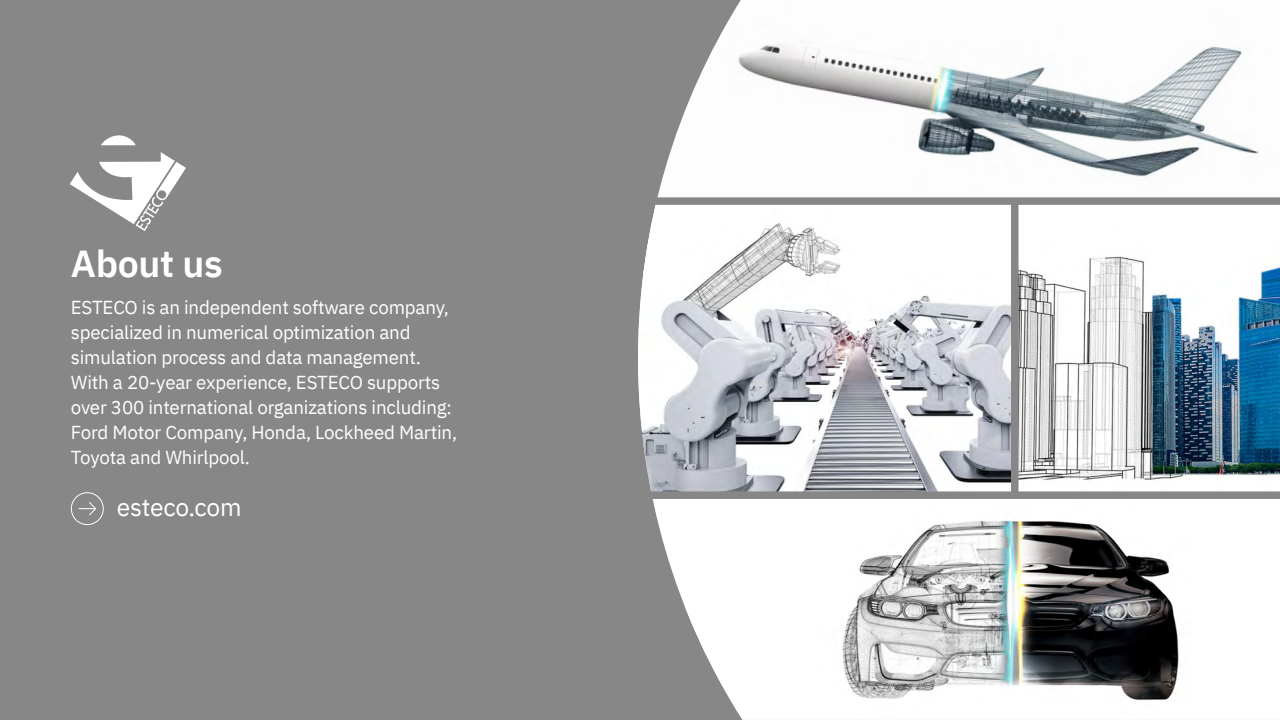
<style>
.page{position:relative;width:1280px;height:720px;background:#878787}
.page>*{position:absolute;margin:0;border:0;box-sizing:border-box;transform-origin:0 0}
.t1{font:600 37.5px "IBM Plex Sans";letter-spacing:-.01em;color:#fff}
.t2{font:24.62px "IBM Plex Sans";letter-spacing:-.015em;color:#fff}
.t3{font:18.75px/25px "IBM Plex Sans";letter-spacing:-.01em;color:#fff}
</style>
<div class="page">
<img style="left:657px;top:0;width:623px;height:197px">
<div style="left:1013px;top:200px;width:267px;height:294px;background:#fff"></div>
<img style="left:1019px;top:256px;width:261px;height:224px">
<svg style="left:652px;top:499px;width:34px;height:110px;fill:#fff"></svg>
<img style="left:686px;top:499px;width:594px;height:221px">
<img style="left:638px;top:205px;width:373px;height:286px">
<div style="left:1011px;top:200px;width:8px;height:294px;background:#878787"></div>
<div style="left:608px;top:491px;width:672px;height:8px;background:#878787"></div>
<div style="left:604px;top:197px;width:676px;height:8px;background:#878787"></div>
<svg style="left:70px;top:135px;width:116px;height:96px"></svg>
<div style="left:71px;top:492px;width:33px;height:33px;border:1px solid #fff;border-radius:50%"></div>
<svg style="left:79px;top:502px;width:17px;height:14px"></svg>
<h1 class="t1" style="left:71px;top:234px;width:153px">About us</h1>
<p class="t3" style="left:71px;top:293px;width:388px">ESTECO is an independent software company, specialized in numerical optimization and simulation process and data management.<br>With a 20-year experience, ESTECO supports over 300 international organizations including:<br>Ford Motor Company, Honda, Lockheed Martin, Toyota and Whirlpool.</p>
<h2 class="t2" style="left:117px;top:488px;width:126px">esteco.com</h2>
</div>
